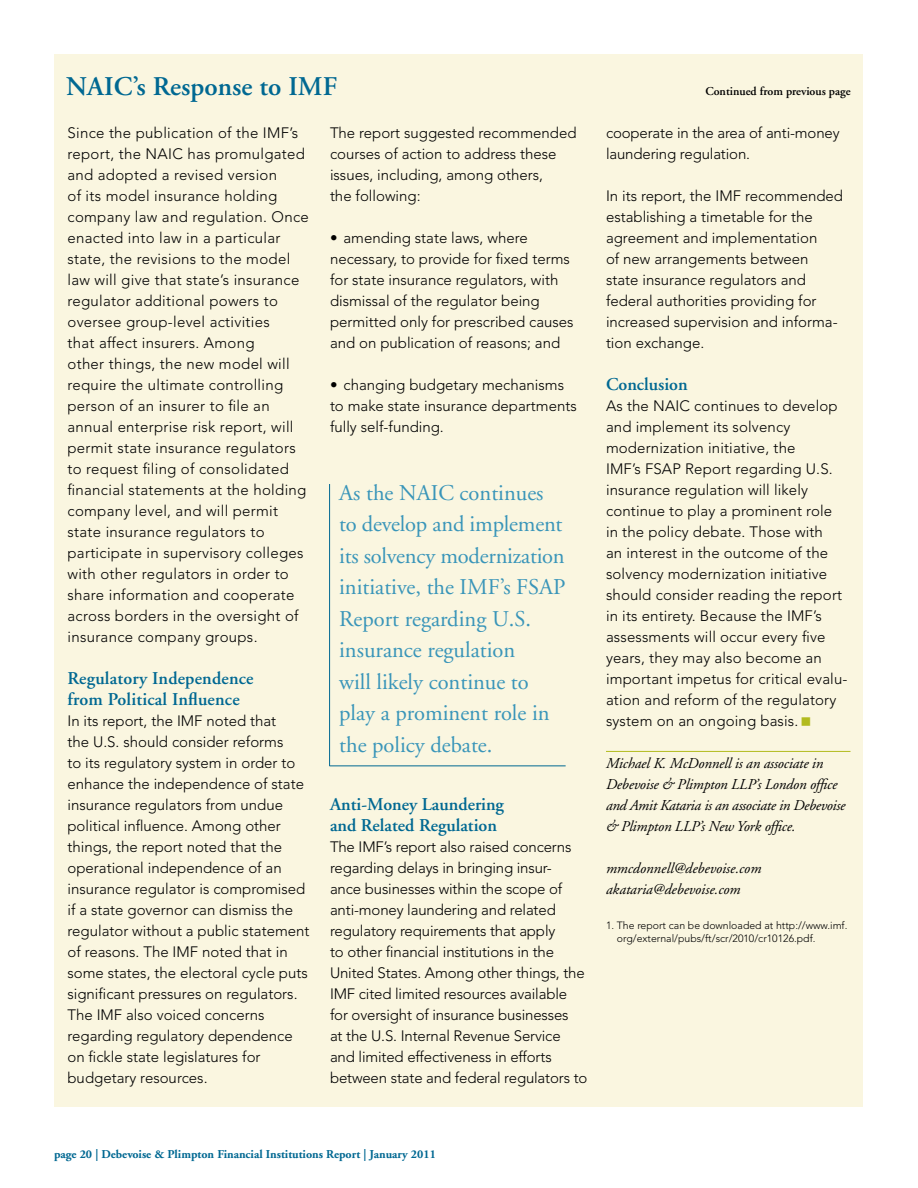
<style>
.page{position:relative;width:918px;height:1188px;background:#fff}
.page>*{position:absolute;margin:0;border:0;box-sizing:border-box;transform-origin:0 0}
.t1{font:700 36px "Adobe Garamond";color:#006892}
.t2{font:600 27px "Adobe Garamond";color:#006892}
.t3{font:22.5px/31.5px "Adobe Garamond";color:#3995b9}
.t4{font:600 18px/21px "Adobe Garamond";color:#006892}
.t5{font:300 15px/21px "Avenir";color:#000}
.t6{font:300 15px/21px "Avenir";letter-spacing:.02em;color:#000}
.t7{font:italic 15px/21px "Adobe Garamond";letter-spacing:-.01em;color:#000}
.t8{font:700 12px "Adobe Garamond";color:#006892}
.t9{font:600 12px "Adobe Garamond";color:#000}
.t10{font:300 10.5px/13.5px "Avenir";color:#000}
</style>
<div class="page">
<div style="left:55px;top:55px;width:808px;height:1052px;background:#faf6e0"></div>
<hr style="left:606px;top:751px;width:244px;height:1px;background:#b2bb1e">
<hr style="left:329px;top:484px;width:1px;height:282px;background:#006892">
<hr style="left:329px;top:766px;width:237px;height:1px;background:#006892">
<h1 class="t1" style="left:66px;top:69px;width:177px">Article Title</h1>
<h2 class="t2" style="left:66px;top:72px;width:273px">NAIC’s Response to IMF</h2>
<p class="t9" style="left:705px;top:84px;width:147px">Continued from previous page</p>
<p class="t6" style="left:68px;top:122px;width:243px">Since the publication of the IMF’s report, the NAIC has promulgated and adopted a revised version<br>of its model insurance holding company law and regulation. Once enacted into law in a particular state, the revisions to the model law will give that state’s insurance regulator additional powers to oversee group-level activities<br>that affect insurers. Among<br>other things, the new model will require the ultimate controlling person of an insurer to file an annual enterprise risk report, will permit state insurance regulators to request filing of consolidated financial statements at the holding company level, and will permit state insurance regulators to participate in supervisory colleges with other regulators in order to share information and cooperate across borders in the oversight of insurance company groups.</p>
<p class="t4" style="left:68px;top:668px;width:188px">Regulatory Independence from Political Influence</p>
<p class="t5" style="left:68px;top:710px;width:244px">In its report, the IMF noted that<br>the U.S. should consider reforms<br>to its regulatory system in order to enhance the independence of state insurance regulators from undue political influence. Among other things, the report noted that the operational independence of an insurance regulator is compromised if a state governor can dismiss the regulator without a public statement of reasons. The IMF noted that in some states, the electoral cycle puts significant pressures on regulators.<br>The IMF also voiced concerns regarding regulatory dependence on fickle state legislatures for budgetary resources.</p>
<p class="t5" style="left:330px;top:122px;width:248px">The report suggested recommended courses of action to address these issues, including, among others,<br>the following:</p>
<p class="t5" style="left:330px;top:227px;width:245px">• amending state laws, where necessary, to provide for fixed terms for state insurance regulators, with dismissal of the regulator being permitted only for prescribed causes and on publication of reasons; and</p>
<p class="t5" style="left:330px;top:374px;width:248px">• changing budgetary mechanisms to make state insurance departments fully self-funding.</p>
<h3 class="t3" style="left:339px;top:477px;width:228px">As the NAIC continues to develop and implement its solvency modernization initiative, the IMF’s FSAP<br>Report regarding U.S. insurance regulation<br>will likely continue to play a prominent role in the policy debate.</h3>
<p class="t4" style="left:330px;top:794px;width:175px">Anti-Money Laundering and Related Regulation</p>
<p class="t5" style="left:330px;top:836px;width:259px">The IMF’s report also raised concerns regarding delays in bringing insur-<br>ance businesses within the scope of anti-money laundering and related regulatory requirements that apply<br>to other financial institutions in the United States. Among other things, the IMF cited limited resources available for oversight of insurance businesses<br>at the U.S. Internal Revenue Service and limited effectiveness in efforts between state and federal regulators to</p>
<p class="t5" style="left:606px;top:122px;width:235px">cooperate in the area of anti-money laundering regulation.</p>
<p class="t5" style="left:606px;top:185px;width:239px">In its report, the IMF recommended establishing a timetable for the agreement and implementation<br>of new arrangements between state insurance regulators and federal authorities providing for increased supervision and informa&shy;tion exchange.</p>
<p class="t4" style="left:606px;top:374px;width:83px">Conclusion</p>
<p class="t5" style="left:606px;top:395px;width:243px">As the NAIC continues to develop and implement its solvency modernization initiative, the<br>IMF’s FSAP Report regarding U.S. insurance regulation will likely continue to play a prominent role in the policy debate. Those with<br>an interest in the outcome of the solvency modernization initiative should consider reading the report in its entirety. Because the IMF’s assessments will occur every five years, they may also become an important impetus for critical evalu&shy;ation and reform of the regulatory system on an ongoing basis.</p>
<p class="t7" style="left:606px;top:753px;width:241px">Michael K. McDonnell is an associate in Debevoise &amp; Plimpton LLP’s London office and Amit Kataria is an associate in Debevoise &amp; Plimpton LLP’s New York office.</p>
<p class="t7" style="left:606px;top:858px;width:157px">mmcdonnell@debevoise.com akataria@debevoise.com</p>
<p class="t10" style="left:617px;top:918px;width:232px;text-indent:-11px">1. The report can be downloaded at http://www.imf. org/external/pubs/ft/scr/2010/cr10126.pdf.</p>
<p class="t8" style="left:54px;top:1148px;width:383px">page 20 | Debevoise &amp; Plimpton Financial Institutions Report | January 2011</p>
</div>
